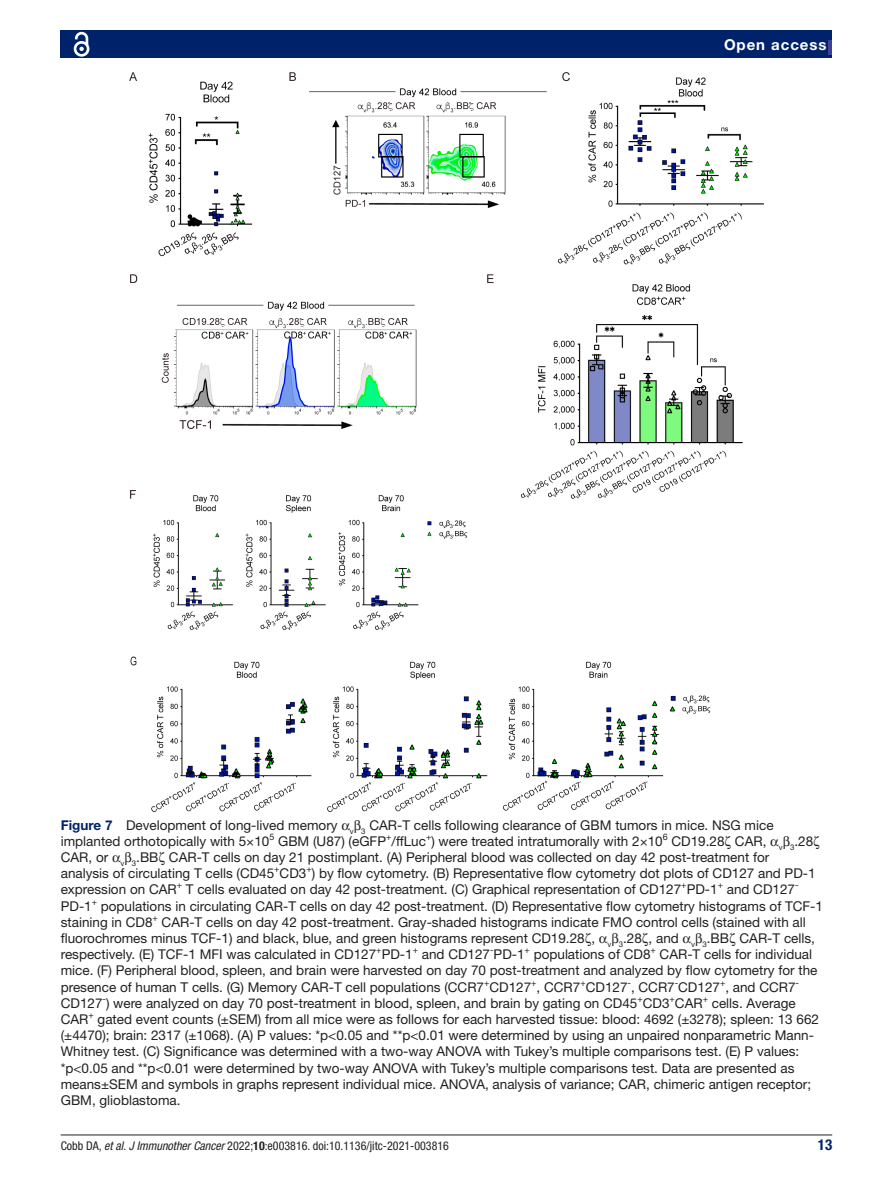
<style>
.page{position:relative;width:893px;height:1191px;background:#fff}
.page>*{position:absolute;margin:0;border:0;box-sizing:border-box;transform-origin:0 0}
.t1{font:700 15px "Helvetica Neue LT Std";letter-spacing:.065em;color:#fff}
.t2{font:700 condensed 15px "Helvetica Neue LT Std";color:#00226b}
.t3{font:13.5px/16.2px "Helvetica Neue LT Std";color:#231f20}
.t4{font:condensed 12px "Helvetica Neue LT Std";color:#231f20}
.t5{font:9px "Helvetica Neue LT Std";color:#231f20}
.s1{font-weight:700;color:#00226b}
.s2{font-style:italic}
.s3{font-weight:700}
</style>
<div class="page">
<hr style="left:61px;top:1134px;width:771px;height:1px;background:#231f20">
<div style="left:61px;top:31px;width:771px;height:27px;background:#00226b"></div>
<hr style="left:828px;top:40px;width:4px;height:15px;background:#414099">
<svg style="left:73px;top:31px;width:17px;height:26px"></svg>
<img style="left:129px;top:73px;width:635px;height:739px">
<p class="t1" style="left:724px;top:35px;width:104px">Open access</p>
<p class="t3" style="left:61px;top:816px;width:714px"><span class="s1">Figure 7</span> Development of long-lived memory <sub>v</sub> <sub>3</sub> CAR-T cells following clearance of GBM tumors in mice. NSG mice implanted orthotopically with 5×10</p>
<p class="t5" style="left:386px;top:831px;width:7px">+</p>
<p class="t5" style="left:426px;top:831px;width:7px">+</p>
<p class="t5" style="left:663px;top:831px;width:6px">6</p>
<p class="t3" style="left:61px;top:832px;width:756px;text-indent:611px">CD19.28 CAR, <sub>v</sub> <sub>3</sub>.28<br>CAR, or <sub>v</sub> <sub>3</sub>.BB CAR-T cells on day 21 postimplant. (A) Peripheral blood was collected on day 42 post-treatment for analysis of circulating T cells (CD45 CD3 ) by flow cytometry. (B) Representative flow cytometry dot plots of CD127 and PD-1</p>
<p class="t5" style="left:269px;top:831px;width:6px">5</p>
<p class="t3" style="left:278px;top:832px;width:386px">GBM (U87) (eGFP /ffLuc ) were treated intratumorally with 2×10</p>
<p class="t5" style="left:274px;top:863px;width:7px">+</p>
<p class="t5" style="left:306px;top:863px;width:7px">+</p>
<p class="t3" style="left:61px;top:881px;width:118px">expression on CAR</p>
<p class="t5" style="left:177px;top:879px;width:7px">+</p>
<p class="t3" style="left:186px;top:881px;width:533px">T cells evaluated on day 42 post-treatment. (C) Graphical representation of CD127 PD-1</p>
<p class="t5" style="left:681px;top:879px;width:7px">+</p>
<p class="t5" style="left:718px;top:879px;width:7px">+</p>
<p class="t3" style="left:727px;top:881px;width:70px">and CD127</p>
<p class="t5" style="left:795px;top:879px;width:5px">-</p>
<p class="t3" style="left:61px;top:897px;width:33px">PD-1</p>
<p class="t5" style="left:92px;top:896px;width:7px">+</p>
<p class="t3" style="left:61px;top:897px;width:764px;text-indent:40px">populations in circulating CAR-T cells on day 42 post-treatment. (D) Representative flow cytometry histograms of TCF-1 staining in CD8</p>
<p class="t5" style="left:153px;top:912px;width:7px">+</p>
<p class="t3" style="left:61px;top:913px;width:756px;text-indent:101px">CAR-T cells on day 42 post-treatment. Gray-shaded histograms indicate FMO control cells (stained with all fluorochromes minus TCF-1) and black, blue, and green histograms represent CD19.28 , <sub>v</sub> <sub>3</sub>.28 , and <sub>v</sub> <sub>3</sub>.BB CAR-T cells, respectively. (E) TCF-1 MFI was calculated in CD127 PD-1</p>
<p class="t5" style="left:376px;top:944px;width:7px">+</p>
<p class="t5" style="left:413px;top:944px;width:7px">+</p>
<p class="t3" style="left:422px;top:946px;width:104px">and CD127 PD-1</p>
<p class="t5" style="left:490px;top:944px;width:5px">-</p>
<p class="t5" style="left:525px;top:944px;width:7px">+</p>
<p class="t3" style="left:534px;top:946px;width:118px">populations of CD8</p>
<p class="t5" style="left:650px;top:944px;width:7px">+</p>
<p class="t3" style="left:61px;top:946px;width:758px;text-indent:599px">CAR-T cells for individual mice. (F) Peripheral blood, spleen, and brain were harvested on day 70 post-treatment and analyzed by flow cytometry for the presence of human T cells. (G) Memory CAR-T cell populations (CCR7 CD127 , CCR7 CD127 , CCR7 CD127 , and CCR7</p>
<p class="t5" style="left:484px;top:977px;width:7px">+</p>
<p class="t5" style="left:531px;top:977px;width:7px">+</p>
<p class="t5" style="left:580px;top:977px;width:7px">+</p>
<p class="t5" style="left:627px;top:977px;width:5px">-</p>
<p class="t5" style="left:675px;top:977px;width:5px">-</p>
<p class="t5" style="left:720px;top:977px;width:7px">+</p>
<p class="t5" style="left:796px;top:977px;width:5px">-</p>
<p class="t3" style="left:61px;top:994px;width:736px">CD127<sup>-</sup>) were analyzed on day 70 post-treatment in blood, spleen, and brain by gating on CD45<sup>+</sup>CD3<sup>+</sup>CAR<sup>+</sup> cells. Average<br>CAR</p>
<p class="t5" style="left:88px;top:1009px;width:7px">+</p>
<p class="t3" style="left:61px;top:1011px;width:760px;text-indent:37px">gated event counts (±SEM) from all mice were as follows for each harvested tissue: blood: 4692 (±3278); spleen: 13 662 (±4470); brain: 2317 (±1068). (A) P values: *p&lt;0.05 and **p&lt;0.01 were determined by using an unpaired nonparametric Mann-Whitney test. (C) Significance was determined with a two-way ANOVA with Tukey’s multiple comparisons test. (E) P values: *p&lt;0.05 and **p&lt;0.01 were determined by two-way ANOVA with Tukey’s multiple comparisons test. Data are presented as means±SEM and symbols in graphs represent individual mice. ANOVA, analysis of variance; CAR, chimeric antigen receptor; GBM, glioblastoma.</p>
<p class="t4" style="left:61px;top:1138px;width:390px">Cobb DA, <span class="s2">et al</span>. <span class="s2">J Immunother Cancer</span> 2022;<span class="s3">10</span>:e003816. doi:10.1136/jitc-2021-003816</p>
<p class="t2" style="left:818px;top:1135px;width:16px">13</p>
</div>
